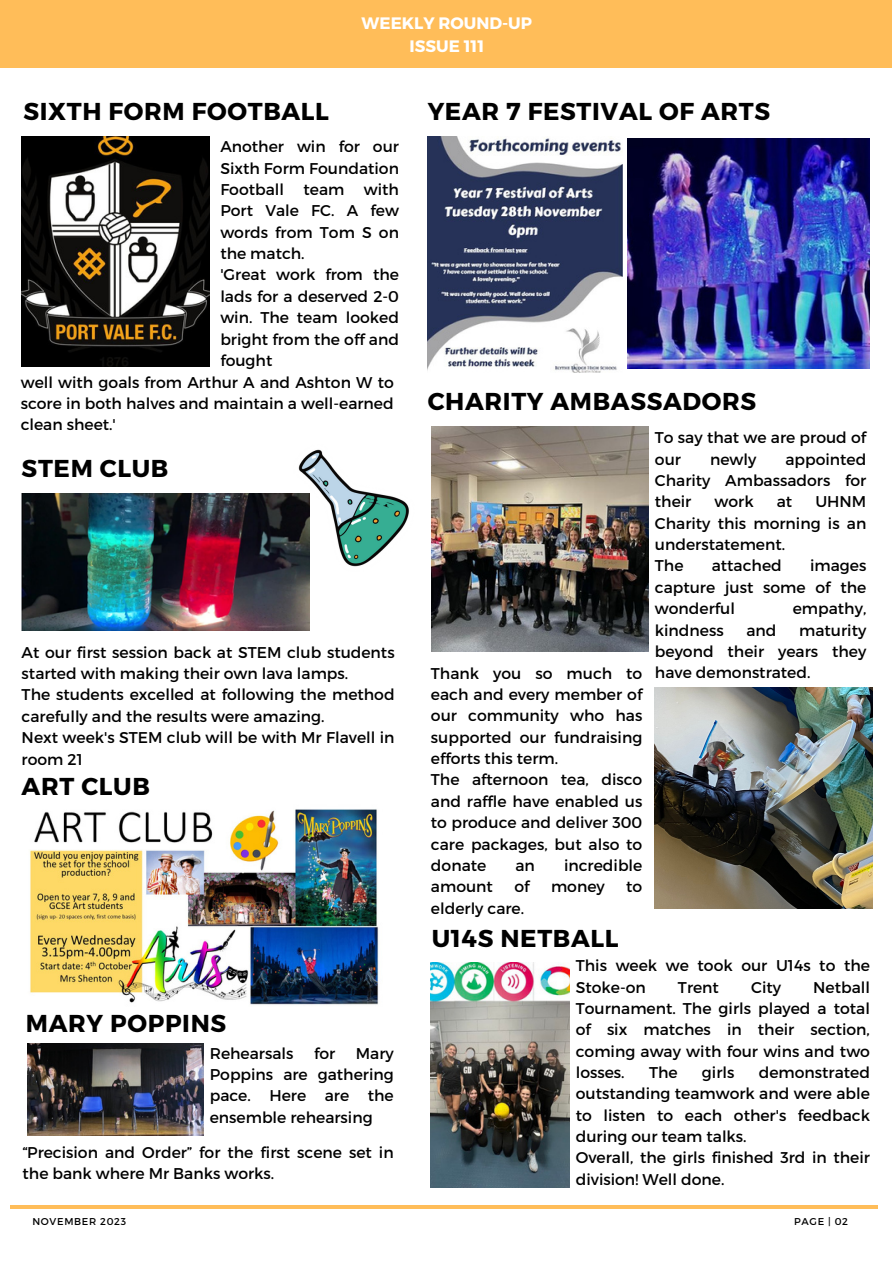
<style>
.page{position:relative;width:893px;height:1264px;background:#fff}
.page>*{position:absolute;margin:0;border:0;box-sizing:border-box;transform-origin:0 0}
.t1{font:700 24.45px "Montserrat";letter-spacing:.025em;color:#000}
.t2{font:700 16.5px/22.5px "Montserrat";color:#fff;text-align:center}
.t3{font:15.6px/21.3px "Montserrat";color:#000;text-align:justify}
.t4{font:9.9px "Montserrat";letter-spacing:.07em;color:#000}
</style>
<div class="page">
<div style="left:0;top:0;width:891px;height:67px;background:#ffbd59"></div>
<hr style="left:10px;top:1205px;width:867px;height:3px;background:#ffbd59">
<img style="left:427px;top:137px;width:195px;height:235px">
<img style="left:431px;top:427px;width:217px;height:224px">
<img style="left:28px;top:1043px;width:175px;height:92px">
<img style="left:655px;top:687px;width:216px;height:221px">
<img style="left:627px;top:138px;width:242px;height:231px">
<img style="left:22px;top:137px;width:187px;height:229px">
<img style="left:298px;top:449px;width:111px;height:122px">
<img style="left:22px;top:493px;width:287px;height:137px">
<img style="left:30px;top:809px;width:349px;height:196px">
<img style="left:431px;top:962px;width:138px;height:225px">
<p class="t1" style="left:23px;top:96px;width:307px">SIXTH FORM FOOTBALL</p>
<p class="t2" style="left:361px;top:11px;width:172px">WEEKLY ROUND-UP<br>ISSUE 111</p>
<p class="t1" style="left:427px;top:96px;width:344px">YEAR 7 FESTIVAL OF ARTS</p>
<p class="t3" style="left:220px;top:135px;width:180px">Another win for our Sixth Form Foundation Football team with Port Vale FC. A few words from Tom S on the match.</p>
<p class="t3" style="left:220px;top:263px;width:180px">'Great work from the lads for a deserved 2-0 win. The team looked bright from the off and fought</p>
<p class="t3" style="left:21px;top:370px;width:374px">well with goals from Arthur A and Ashton W to score in both halves and maintain a well-earned clean sheet.'</p>
<p class="t1" style="left:22px;top:452px;width:148px">STEM CLUB</p>
<p class="t3" style="left:22px;top:640px;width:374px">At our first session back at STEM club students started with making their own lava lamps.</p>
<p class="t3" style="left:22px;top:683px;width:374px">The students excelled at following the method carefully and the results were amazing.</p>
<p class="t3" style="left:22px;top:726px;width:374px">Next week's STEM club will be with Mr Flavell in room 21</p>
<p class="t1" style="left:22px;top:770px;width:130px">ART CLUB</p>
<p class="t1" style="left:26px;top:1007px;width:202px">MARY POPPINS</p>
<p class="t3" style="left:210px;top:1041px;width:85px">Rehearsals</p>
<p class="t3" style="left:314px;top:1041px;width:23px">for</p>
<p class="t3" style="left:210px;top:1041px;width:185px;text-indent:146px">Mary Poppins are gathering pace. Here are the ensemble rehearsing</p>
<p class="t3" style="left:23px;top:1140px;width:372px">“Precision and Order” for the first scene set in the bank where Mr Banks works.</p>
<p class="t1" style="left:427px;top:385px;width:330px">CHARITY AMBASSADORS</p>
<p class="t3" style="left:431px;top:661px;width:213px">Thank you so much to each and every member of our community who has supported our fundraising efforts this term.</p>
<p class="t3" style="left:431px;top:768px;width:213px">The afternoon tea, disco and raffle have enabled us to produce and deliver 300 care packages, but also to donate</p>
<p class="t3" style="left:515px;top:854px;width:21px">an</p>
<p class="t3" style="left:564px;top:854px;width:80px">incredible</p>
<p class="t3" style="left:431px;top:875px;width:63px">amount</p>
<p class="t3" style="left:514px;top:875px;width:17px">of</p>
<p class="t3" style="left:551px;top:875px;width:55px">money</p>
<p class="t3" style="left:626px;top:875px;width:18px">to</p>
<p class="t3" style="left:431px;top:896px;width:95px">elderly care.</p>
<p class="t3" style="left:655px;top:426px;width:213px">To say that we are proud of our</p>
<p class="t3" style="left:655px;top:447px;width:213px;text-indent:130px">appointed Charity Ambassadors for their</p>
<p class="t3" style="left:710px;top:447px;width:48px">newly</p>
<p class="t3" style="left:714px;top:490px;width:41px">work</p>
<p class="t3" style="left:776px;top:490px;width:17px">at</p>
<p class="t3" style="left:655px;top:490px;width:213px;text-indent:160px">UHNM Charity this morning is an understatement.</p>
<p class="t3" style="left:655px;top:554px;width:30px">The</p>
<p class="t3" style="left:711px;top:554px;width:71px">attached</p>
<p class="t3" style="left:655px;top:554px;width:213px;text-indent:155px">images capture just some of the wonderful</p>
<p class="t3" style="left:792px;top:597px;width:75px">empathy,</p>
<p class="t3" style="left:655px;top:618px;width:70px">kindness</p>
<p class="t3" style="left:746px;top:618px;width:32px">and</p>
<p class="t3" style="left:655px;top:618px;width:213px;text-indent:144px">maturity beyond their years they have demonstrated.</p>
<p class="t1" style="left:431px;top:922px;width:188px">U14S NETBALL</p>
<p class="t3" style="left:575px;top:954px;width:296px">This week we took our U14s to the<br>Stoke-on</p>
<p class="t3" style="left:678px;top:975px;width:42px">Trent</p>
<p class="t3" style="left:751px;top:975px;width:31px">City</p>
<p class="t3" style="left:575px;top:975px;width:296px;text-indent:237px">Netball Tournament. The girls played a total of six matches in their section, coming away with four wins and two losses.</p>
<p class="t3" style="left:649px;top:1060px;width:30px">The</p>
<p class="t3" style="left:702px;top:1060px;width:34px">girls</p>
<p class="t3" style="left:575px;top:1060px;width:296px;text-indent:183px">demonstrated outstanding teamwork and were able to listen to each other's feedback during our team talks.</p>
<p class="t3" style="left:575px;top:1146px;width:296px">Overall, the girls finished 3rd in their division! Well done.</p>
<p class="t4" style="left:32px;top:1214px;width:95px">NOVEMBER 2023</p>
<p class="t4" style="left:794px;top:1214px;width:55px">PAGE | 02</p>
</div>
